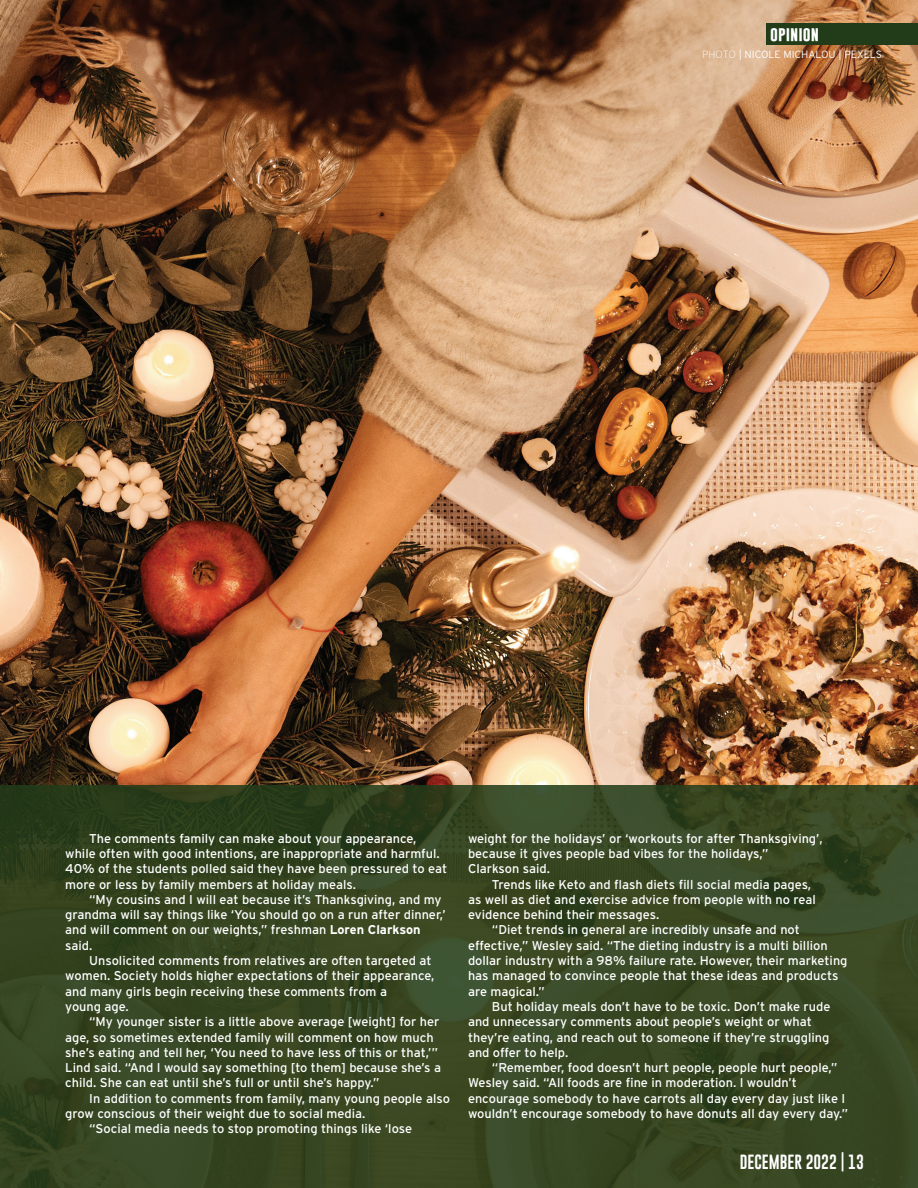
<style>
.page{position:relative;width:918px;height:1188px;background:#fff}
.page>*{position:absolute;margin:0;border:0;box-sizing:border-box;transform-origin:0 0}
.t1{font:15px "Gobold";color:#fff}
.t2{font:700 15px "Gobold";color:#fff}
.t3{font:12.75px/15.3px "Interstate";color:#fff}
.t4{font:300 10.5px "Interstate";color:#fff}
.s1{font-weight:200}
.s2{font-weight:700}
</style>
<div class="page">
<img style="left:0;top:0;width:918px;height:785px">
<svg style="left:0;top:785px;width:918px;height:403px;background:#364521"></svg>
<div style="left:766px;top:24px;width:152px;height:21px;background:#223c19"></div>
<p class="t2" style="left:770px;top:24px;width:50px">OPINION</p>
<p class="t4" style="left:702px;top:48px;width:181px"><span class="s1">PHOTO</span> | NICOLE MICHALOU | PEXELS</p>
<p class="t3" style="left:65px;top:830px;width:383px;text-indent:24px">The comments family can make about your appearance, while often with good intentions, are inappropriate and harmful.<br>40% of the students polled said they have been pressured to eat more or less by family members at holiday meals.</p>
<p class="t3" style="left:65px;top:892px;width:382px;text-indent:24px">“My cousins and I will eat because it’s Thanksgiving, and my grandma will say things like ‘You should go on a run after dinner,’ and will comment on our weights,” freshman <span class="s2">Loren Clarkson </span>said.</p>
<p class="t3" style="left:65px;top:953px;width:371px;text-indent:24px">Unsolicited comments from relatives are often targeted at women. Society holds higher expectations of their appearance, and many girls begin receiving these comments from a<br>young age.</p>
<p class="t3" style="left:65px;top:1014px;width:377px;text-indent:24px">“My younger sister is a little above average [weight] for her age, so sometimes extended family will comment on how much she’s eating and tell her, ‘You need to have less of this or that,’” Lind said. “And I would say something [to them] because she’s a child. She can eat until she’s full or until she’s happy.”</p>
<p class="t3" style="left:89px;top:1091px;width:362px">In addition to comments from family, many young people also</p>
<p class="t3" style="left:65px;top:1106px;width:302px">grow conscious of their weight due to social media.</p>
<p class="t3" style="left:89px;top:1121px;width:324px">“Social media needs to stop promoting things like ‘lose</p>
<p class="t3" style="left:468px;top:830px;width:356px">weight for the holidays’ or ‘workouts for after Thanksgiving’, because it gives people bad vibes for the holidays,”<br>Clarkson said.</p>
<p class="t3" style="left:468px;top:876px;width:349px;text-indent:24px">Trends like Keto and flash diets fill social media pages, as well as diet and exercise advice from people with no real evidence behind their messages.</p>
<p class="t3" style="left:468px;top:922px;width:381px;text-indent:24px">“Diet trends in general are incredibly unsafe and not effective,” Wesley said. “The dieting industry is a multi billion dollar industry with a 98% failure rate. However, their marketing has managed to convince people that these ideas and products are magical.”</p>
<p class="t3" style="left:468px;top:999px;width:364px;text-indent:24px">But holiday meals don’t have to be toxic. Don’t make rude and unnecessary comments about people’s weight or what they’re eating, and reach out to someone if they’re struggling and offer to help.</p>
<p class="t3" style="left:468px;top:1060px;width:382px;text-indent:24px">“Remember, food doesn’t hurt people, people hurt people,” Wesley said. “All foods are fine in moderation. I wouldn’t encourage somebody to have carrots all day every day just like I wouldn’t encourage somebody to have donuts all day every day.”</p>
<p class="t1" style="left:740px;top:1152px;width:126px">DECEMBER 2022 | 13</p>
</div>
